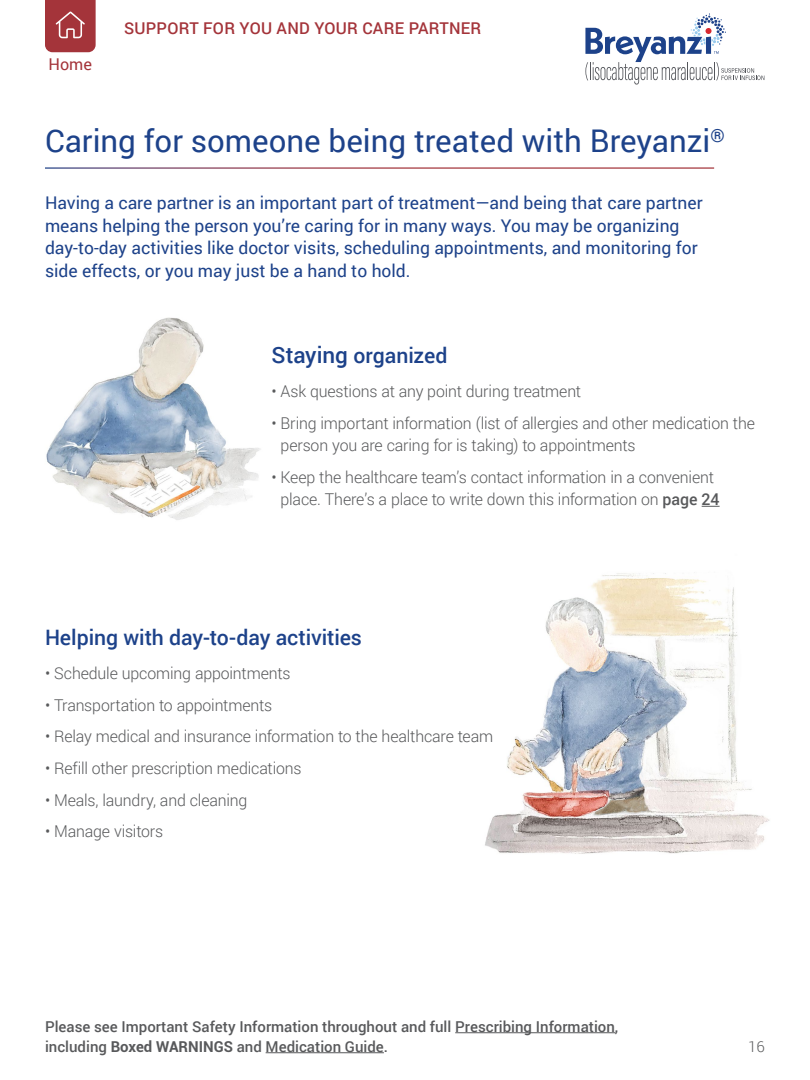
<style>
.page{position:relative;width:810px;height:1080px;background:#fff}
.page>*{position:absolute;margin:0;border:0;box-sizing:border-box;transform-origin:0 0}
.t1{font:31.25px "Roboto";color:#1d428a}
.t2{font:500 21.25px "Roboto";letter-spacing:-.005em;color:#1d428a}
.t3{font:17.5px/22.5px "Roboto";color:#1d428a}
.t4{font:300 16.25px/22.5px "Roboto";letter-spacing:-.01em;color:#58595b}
.t5{font:500 16.25px "Roboto";letter-spacing:.015em;color:#a4343a}
.t6{font:16.25px "Roboto";color:#a4343a}
.t7{font:500 15px/20px "Roboto";color:#58595b}
.t8{font:300 15px "Roboto";color:#58595b}
.s1{font-size:22.5px}
.s2{font-weight:500}
.s3{font-weight:700}
</style>
<div class="page">
<svg style="left:585px;top:13px;width:179px;height:72px"></svg>
<svg style="left:45px;top:0;width:51px;height:52px;background:#aa4348"></svg>
<hr style="left:455px;top:1032px;width:160px;height:1px;background:#58595b">
<hr style="left:266px;top:1052px;width:118px;height:1px;background:#58595b">
<img style="left:485px;top:573px;width:285px;height:281px">
<svg style="left:702px;top:506px;width:18px;height:1px"></svg>
<img style="left:46px;top:317px;width:215px;height:203px">
<p class="t6" style="left:49px;top:53px;width:45px">Home</p>
<p class="t5" style="left:124px;top:17px;width:359px">SUPPORT FOR YOU AND YOUR CARE PARTNER</p>
<h1 class="t1" style="left:45px;top:119px;width:681px">Caring for someone being treated with Breyanzi<sup>®</sup></h1>
<p class="t3" style="left:45px;top:191px;width:659px">Having a care partner is an important part of treatment—and being that care partner means helping the person you’re caring for in many ways. You may be organizing day-to-day activities like doctor visits, scheduling appointments, and monitoring for side effects, or you may just be a hand to hold.</p>
<h2 class="t2" style="left:271px;top:340px;width:178px"><span class="s1">Staying</span> organized</h2>
<p class="t4" style="left:271px;top:379px;width:311px">• Ask questions at any point during treatment</p>
<p class="t4" style="left:281px;top:411px;width:476px;text-indent:-9px">• Bring important information (list of allergies and other medication the person you are caring for is taking) to appointments</p>
<p class="t4" style="left:271px;top:465px;width:450px;text-align:center">• Keep the healthcare team’s contact information in a convenient place. There’s a place to write down this information on <span class="s2">page 24</span></p>
<h2 class="t2" style="left:45px;top:623px;width:319px">Helping with day-to-day activities</h2>
<p class="t4" style="left:45px;top:662px;width:247px">• Schedule upcoming appointments</p>
<p class="t4" style="left:45px;top:693px;width:229px">• Transportation to appointments</p>
<p class="t4" style="left:45px;top:725px;width:450px">• Relay medical and insurance information to the healthcare team</p>
<p class="t4" style="left:45px;top:756px;width:258px">• Refill other prescription medications</p>
<p class="t4" style="left:45px;top:788px;width:204px">• Meals, laundry, and cleaning</p>
<p class="t4" style="left:45px;top:820px;width:120px">• Manage visitors</p>
<p class="t7" style="left:45px;top:1016px;width:575px">Please see Important Safety Information throughout and full Prescribing Information, including <span class="s3">Boxed WARNINGS</span> and Medication Guide.</p>
<p class="t8" style="left:748px;top:1036px;width:18px">16</p>
</div>
